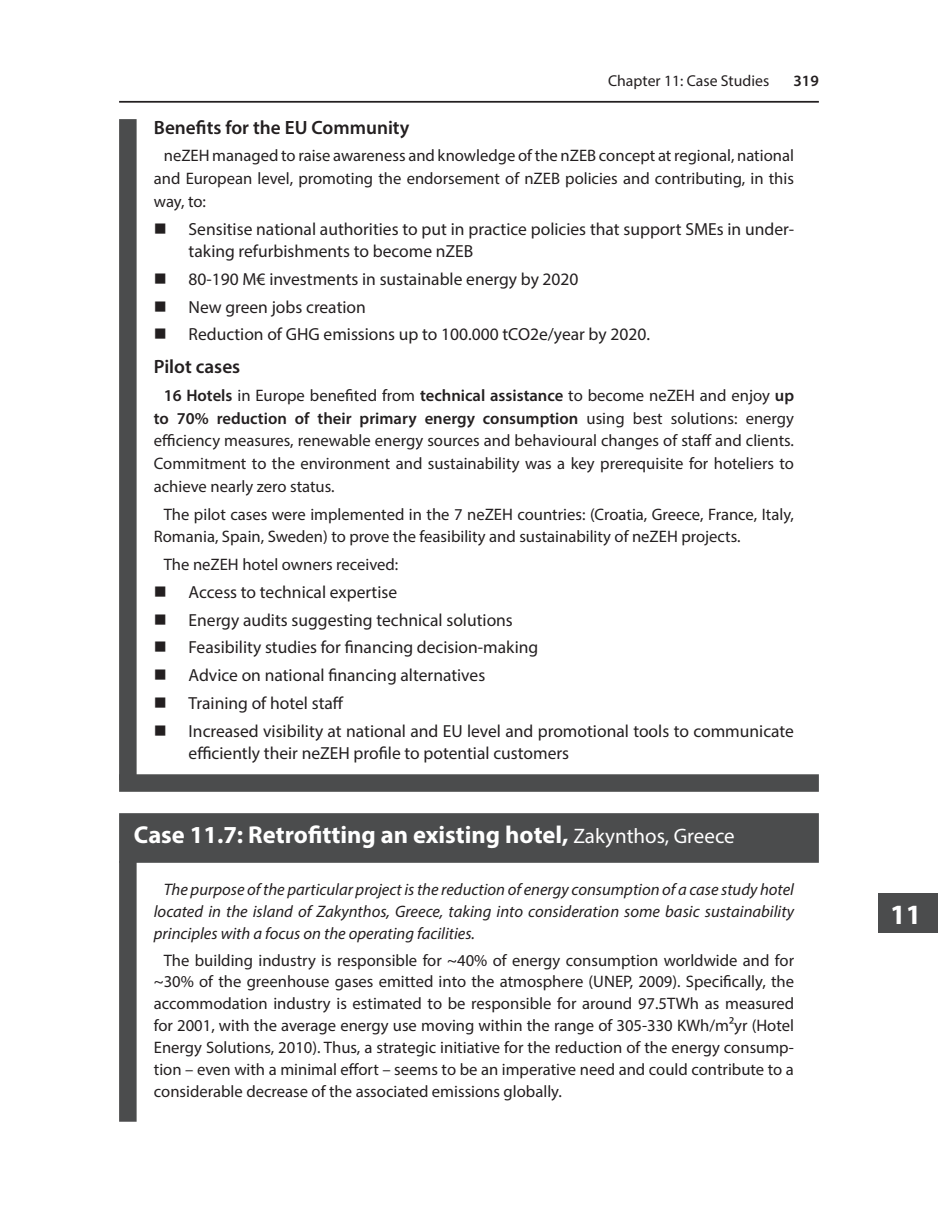
<style>
.page{position:relative;width:938px;height:1221px;background:#fff}
.page>*{position:absolute;margin:0;border:0;box-sizing:border-box;transform-origin:0 0}
.t1{font:700 28px "Myriad Pro";color:#fff}
.BoxHead{font:700 24.5px "Myriad Pro";color:#fff}
.BoxSubhead{font:600 19.25px "Myriad Pro";color:#231f20}
.t2{font:17.5px/22.8px "Myriad Pro";color:#231f20}
.BoxText{font:16.62px/22.8px "Myriad Pro";color:#231f20;text-align:justify}
.BoxText-2{font:italic 16.62px/21.9px "Myriad Pro";color:#231f20;text-align:justify}
.t3{font:15.75px "Myriad Pro";color:#231f20}
.t4{font:600 15.75px "Myriad Pro";color:#231f20}
.s1{font-weight:600}
.s2{font-weight:400;font-size:21px}
</style>
<div class="page">
<hr style="left:119px;top:101px;width:700px;height:2px;background:#231f20">
<div style="left:878px;top:893px;width:60px;height:40px;background:#4b4c4d"></div>
<div style="left:119px;top:813px;width:700px;height:49px;background:#4b4c4d;border:2px solid #4b4c4d"></div>
<div style="left:119px;top:861px;width:18px;height:260px;background:#4b4c4d"></div>
<div style="left:119px;top:774px;width:700px;height:17px;background:#4b4c4d"></div>
<div style="left:119px;top:119px;width:18px;height:661px;background:#4b4c4d"></div>
<p class="t3" style="left:608px;top:71px;width:163px">Chapter 11: Case Studies</p>
<p class="t4" style="left:793px;top:71px;width:27px">319</p>
<p class="BoxSubhead" style="left:154px;top:115px;width:257px">Benefits for the EU Community</p>
<p class="BoxText" style="left:154px;top:144px;width:641px;text-indent:10px">neZEH managed to raise awareness and knowledge of the nZEB concept at regional, national and European level, promoting the endorsement of nZEB policies and contributing, in this way, to:</p>
<p class="t2" style="left:189px;top:217px;width:607px">Sensitise national authorities to put in practice policies that support SMEs in under&shy;taking refurbishments to become nZEB</p>
<p class="t2" style="left:189px;top:267px;width:391px">80-190 M€ investments in sustainable energy by 2020</p>
<p class="t2" style="left:189px;top:295px;width:179px">New green jobs creation</p>
<p class="t2" style="left:189px;top:323px;width:463px">Reduction of GHG emissions up to 100.000 tCO2e/year by 2020.</p>
<p class="BoxSubhead" style="left:154px;top:354px;width:88px">Pilot cases</p>
<p class="BoxText" style="left:154px;top:383px;width:641px;text-indent:10px"><span class="s1">16 Hotels</span> in Europe benefited from <span class="s1">technical assistance</span> to become neZEH and enjoy <span class="s1">up to 70% reduction of their primary energy consumption</span> using best solutions: energy efficiency measures, renewable energy sources and behavioural changes of staff and clients.<br>Commitment to the environment and sustainability was a key prerequisite for hoteliers to achieve nearly zero status.</p>
<p class="BoxText" style="left:154px;top:502px;width:641px;text-indent:10px">The pilot cases were implemented in the 7 neZEH countries: (Croatia, Greece, France, Italy,<br>Romania, Spain, Sweden) to prove the feasibility and sustainability of neZEH projects.</p>
<p class="BoxText" style="left:164px;top:553px;width:236px">The neZEH hotel owners received:</p>
<p class="t2" style="left:189px;top:580px;width:210px">Access to technical expertise</p>
<p class="t2" style="left:189px;top:608px;width:326px">Energy audits suggesting technical solutions</p>
<p class="t2" style="left:189px;top:635px;width:351px">Feasibility studies for financing decision-making</p>
<p class="t2" style="left:189px;top:663px;width:298px">Advice on national financing alternatives</p>
<p class="t2" style="left:189px;top:691px;width:157px">Training of hotel staff</p>
<p class="t2" style="left:189px;top:719px;width:607px">Increased visibility at national and EU level and promotional tools to communicate efficiently their neZEH profile to potential customers</p>
<p class="BoxHead" style="left:134px;top:819px;width:602px">Case 11.7: Retrofitting an existing hotel, <span class="s2">Zakynthos, Greece</span></p>
<p class="BoxText-2" style="left:154px;top:878px;width:641px;text-indent:10px">The purpose of the particular project is the reduction of energy consumption of a case study hotel located in the island of Zakynthos, Greece, taking into consideration some basic sustainability principles with a focus on the operating facilities.</p>
<p class="BoxText" style="left:154px;top:948px;width:641px;line-height:21.9px;text-indent:10px">The building industry is responsible for ~40% of energy consumption worldwide and for ~30% of the greenhouse gases emitted into the atmosphere (UNEP, 2009). Specifically, the accommodation industry is estimated to be responsible for around 97.5TWh as measured for 2001, with the average energy use moving within the range of 305-330 KWh/m²yr (Hotel Energy Solutions, 2010). Thus, a strategic initiative for the reduction of the energy consump&shy;tion – even with a minimal effort – seems to be an imperative need and could contribute to a considerable decrease of the associated emissions globally.</p>
<h1 class="t1" style="left:890px;top:896px;width:33px">11</h1>
</div>
